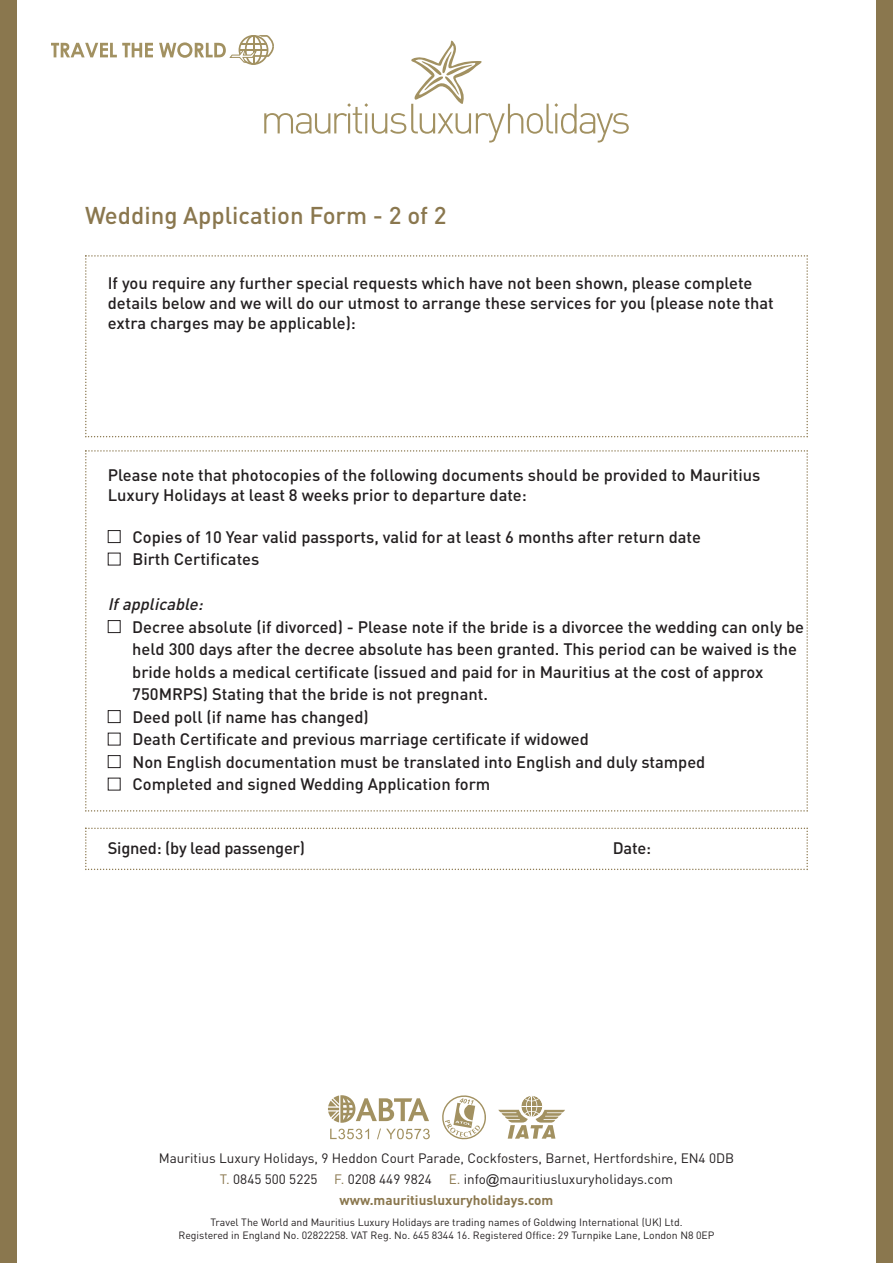
<style>
.page{position:relative;width:893px;height:1263px;background:#fff}
.page>*{position:absolute;margin:0;border:0;box-sizing:border-box;transform-origin:0 0}
.t1{font:500 24px "DIN";color:#8a774e}
.t2{font:500 16.5px/22.5px "DIN";color:#231f20}
.t3{font:italic 500 16.5px "DIN";color:#231f20}
.t4{font:13.5px/21px "DIN";color:#231f20;text-align:center}
.t5{font:10.5px/12.6px "DIN";color:#231f20;text-align:center}
.s1{color:#8a774e}
.s2{font-family:"Arial"}
.s3{font-weight:700;color:#8a774e}
</style>
<div class="page">
<svg style="left:51px;top:43px;width:102px;height:14px"></svg>
<svg style="left:159px;top:35px;width:470px;height:108px"></svg>
<svg style="left:442px;top:1095px;width:44px;height:44px"></svg>
<svg style="left:498px;top:1096px;width:67px;height:42px"></svg>
<svg style="left:328px;top:1095px;width:102px;height:44px"></svg>
<div style="left:0;top:0;width:17px;height:1263px;background:#8a774e"></div>
<div style="left:876px;top:0;width:17px;height:1263px;background:#8a774e"></div>
<svg style="left:85px;top:255px;width:723px;height:182px"></svg>
<svg style="left:85px;top:450px;width:723px;height:362px"></svg>
<div style="left:108px;top:778px;width:12px;height:12px;background:#fff"></div>
<div style="left:108px;top:756px;width:12px;height:12px;background:#fff"></div>
<div style="left:108px;top:755px;width:13px;height:13px;border:1px solid #231f20"></div>
<div style="left:108px;top:733px;width:12px;height:12px;background:#fff"></div>
<div style="left:108px;top:711px;width:12px;height:12px;background:#fff"></div>
<div style="left:108px;top:710px;width:13px;height:13px;border:1px solid #231f20"></div>
<div style="left:108px;top:621px;width:12px;height:12px;background:#fff"></div>
<div style="left:108px;top:620px;width:13px;height:13px;border:1px solid #231f20"></div>
<div style="left:108px;top:553px;width:12px;height:12px;background:#fff"></div>
<div style="left:108px;top:531px;width:12px;height:12px;background:#fff"></div>
<div style="left:108px;top:530px;width:13px;height:13px;border:1px solid #231f20"></div>
<svg style="left:85px;top:827px;width:723px;height:43px"></svg>
<h1 class="t1" style="left:85px;top:202px;width:363px">Wedding Application Form - 2 of 2</h1>
<p class="t2" style="left:108px;top:274px;width:668px;line-height:19.8px">If you require any further special requests which have not been shown, please complete details below and we will do our utmost to arrange these services for you (please note that extra charges may be applicable):</p>
<p class="t2" style="left:108px;top:465px;width:654px;line-height:19.8px">Please note that photocopies of the following documents should be provided to Mauritius<br>Luxury Holidays at least 8 weeks prior to departure date:</p>
<p class="t2" style="left:132px;top:526px;width:570px">Copies of 10 Year valid passports, valid for at least 6 months after return date<br>Birth Certificates</p>
<p class="t3" style="left:108px;top:595px;width:100px">If applicable:</p>
<p class="t2" style="left:132px;top:616px;width:673px">Decree absolute (if divorced) - Please note if the bride is a divorcee the wedding can only be held 300 days after the decree absolute has been granted. This period can be waived is the bride holds a medical certificate (issued and paid for in Mauritius at the cost of approx 750MRPS) Stating that the bride is not pregnant.<br>Deed poll (if name has changed)<br>Death Certificate and previous marriage certificate if widowed<br>Non English documentation must be translated into English and duly stamped<br>Completed and signed Wedding Application form</p>
<p class="t2" style="left:108px;top:837px;width:199px">Signed: (by lead passenger)</p>
<p class="t2" style="left:613px;top:837px;width:40px">Date:</p>
<p class="t4" style="left:159px;top:1148px;width:577px">Mauritius Luxury Holidays, 9 Heddon Court Parade, Cockfosters, Barnet, Hertfordshire, EN4 0DB<br><span class="s1">T.</span> 0845 500 5225 <span class="s1">F.</span> 0208 449 9824 <span class="s1">E.</span> info<span class="s2">@</span>mauritiusluxuryholidays.com <span class="s3">www.mauritiusluxuryholidays.com</span></p>
<p class="t5" style="left:178px;top:1216px;width:538px">Travel The World and Mauritius Luxury Holidays are trading names of Goldwing International (UK) Ltd.<br>Registered in England No. 02822258. VAT Reg. No. 645 8344 16. Registered Office: 29 Turnpike Lane, London N8 0EP</p>
</div>
